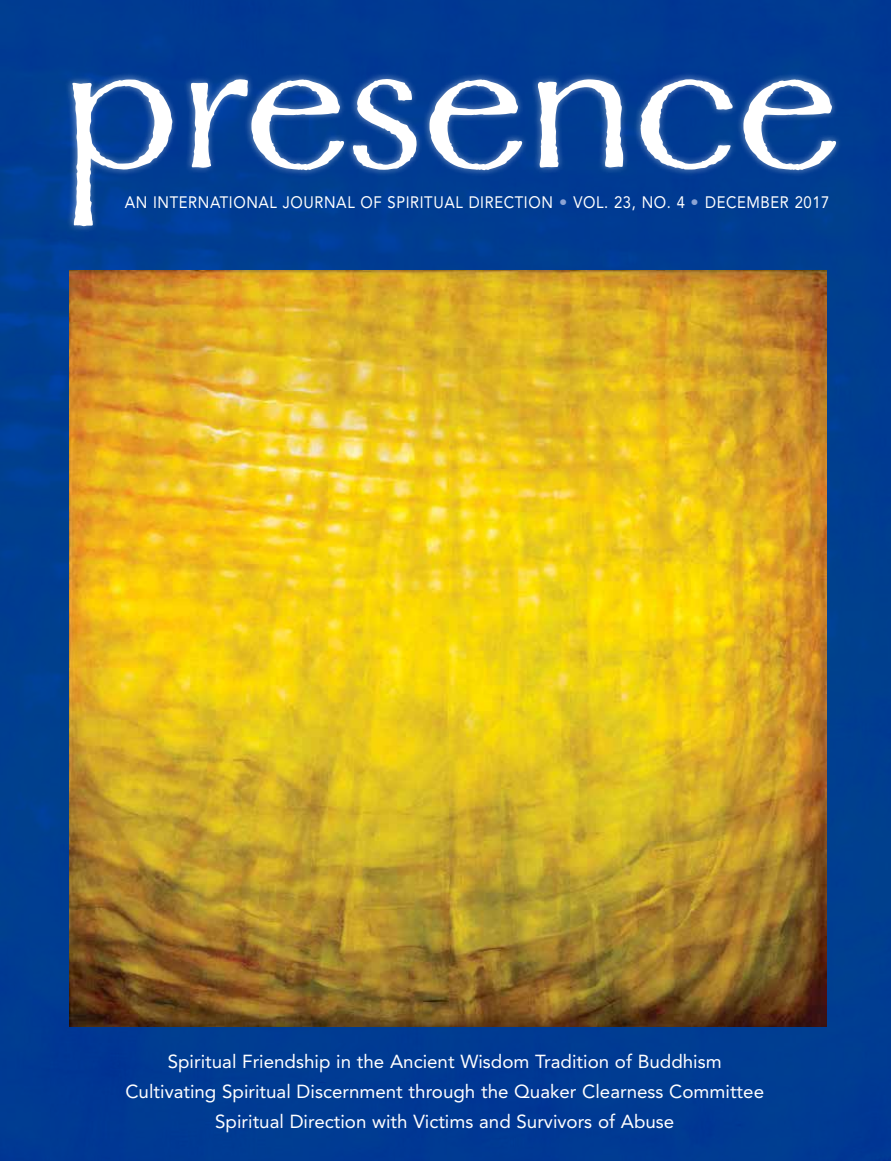
<style>
.page{position:relative;width:891px;height:1161px;background:#003c92}
.page>*{position:absolute;margin:0;border:0;box-sizing:border-box;transform-origin:0 0}
.t1{font:228px "Galahad Std";color:#fff}
.t2{font:18.75px/30px "Avenir LT Std";color:#fff;text-align:center}
.t3{font:16.5px "Avenir LT Std";letter-spacing:.04em;color:#fff;scale:.9 1}
.s1{color:#8ca3d4}
</style>
<div class="page">
<img style="left:70px;top:270px;width:757px;height:756px">
<div style="left:65px;top:71px;width:778px;height:162px;background:#fff;opacity:.5"></div>
<h1 class="t1" style="left:61px;top:-45px;width:780px">presence</h1>
<p class="t3" style="left:125px;top:192px;width:785px">AN INTERNATIONAL JOURNAL OF SPIRITUAL DIRECTION <span class="s1">•</span> VOL. 23, NO. 4 <span class="s1">•</span> DECEMBER 2017</p>
<p class="t2" style="left:125px;top:1047px;width:640px">Spiritual Friendship in the Ancient Wisdom Tradition of Buddhism<br>Cultivating Spiritual Discernment through the Quaker Clearness Committee<br>Spiritual Direction with Victims and Survivors of Abuse</p>
</div>
